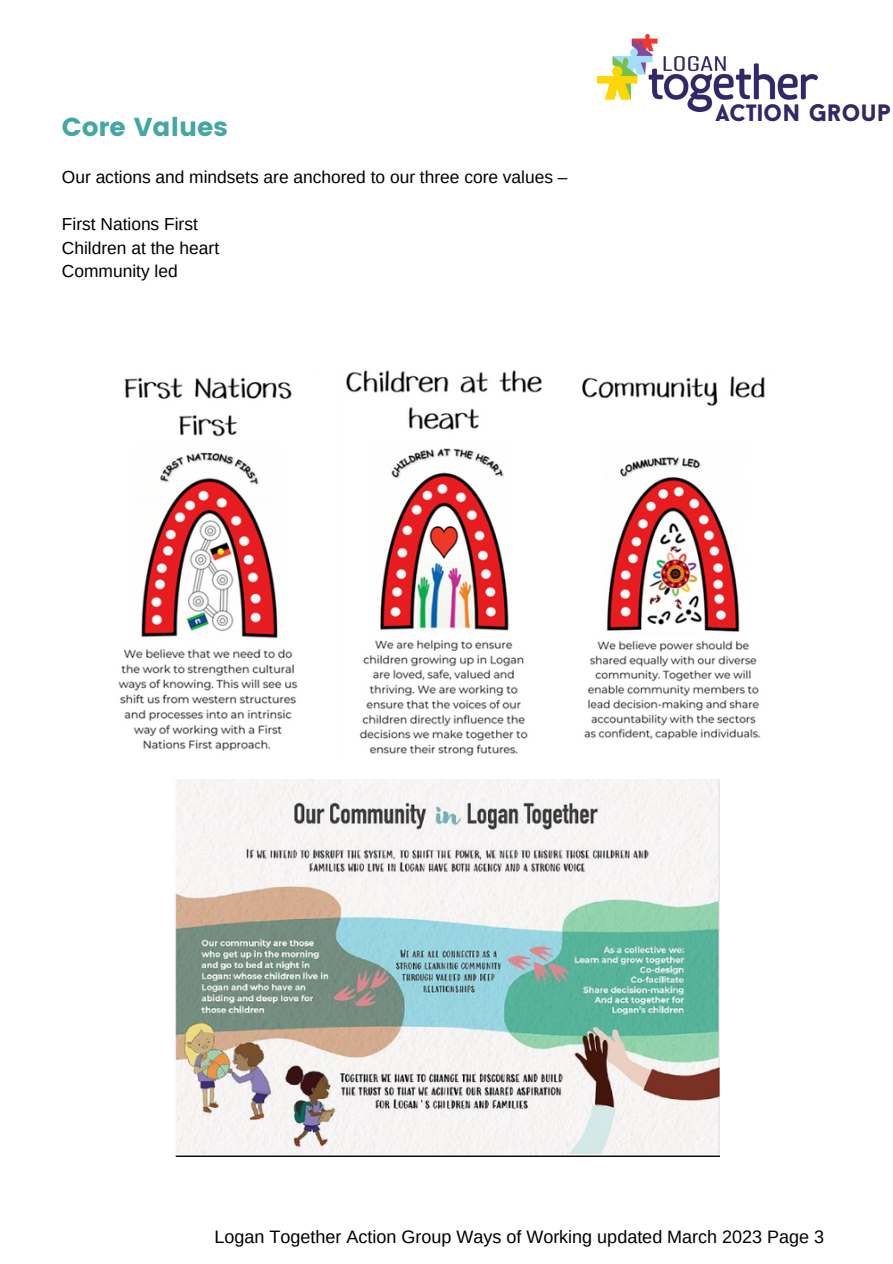
<style>
.page{position:relative;width:893px;height:1264px;background:#fff}
.page>*{position:absolute;margin:0;border:0;box-sizing:border-box;transform-origin:0 0}
.t1{font:25.95px "Poppins";color:#45a6a6}
.t2{font:900 24px "Baron Neue";color:#322867}
.t3{font:18px "Arimo";color:#000}
.t4{font:17.4px/23.5px "Arimo";color:#000}
</style>
<div class="page">
<img style="left:598px;top:34px;width:219px;height:78px">
<img style="left:346px;top:370px;width:196px;height:385px">
<img style="left:118px;top:377px;width:180px;height:374px">
<img style="left:173px;top:779px;width:546px;height:377px">
<img style="left:582px;top:376px;width:183px;height:364px">
<h1 class="t1" style="left:62px;top:112px;width:167px">Core Values</h1>
<p class="t4" style="left:62px;top:165px;width:507px">Our actions and mindsets are anchored to our three core values –</p>
<p class="t4" style="left:62px;top:212px;width:159px">First Nations First<br>Children at the heart<br>Community led</p>
<h2 class="t2" style="left:715px;top:103px;width:177px">ACTION GROUP</h2>
<p class="t3" style="left:214px;top:1226px;width:611px">Logan Together Action Group Ways of Working updated March 2023 Page 3</p>
</div>
